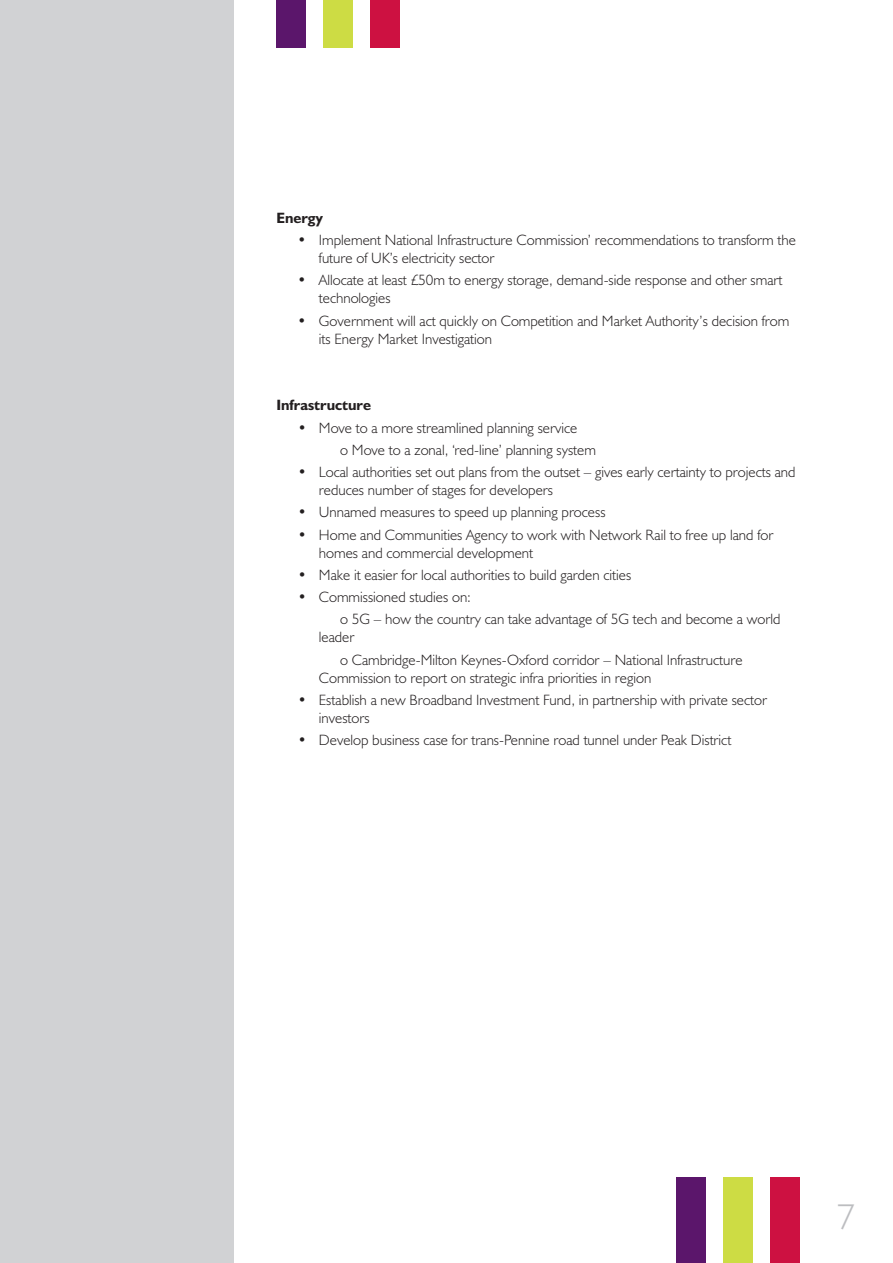
<style>
.page{position:relative;width:893px;height:1263px;background:#fff}
.page>*{position:absolute;margin:0;border:0;box-sizing:border-box;transform-origin:0 0}
.t1{font:300 36px "Humanist 521 BT";color:#bcbdc0}
.t2{font:300 15px/18px "Humanist 521 BT";color:#231f20}
.t3{font:700 15px "Humanist 521 BT";color:#231f20}
</style>
<div class="page">
<div style="left:276px;top:0;width:30px;height:48px;background:#5b166b"></div>
<div style="left:323px;top:0;width:30px;height:48px;background:#cddc44"></div>
<div style="left:370px;top:0;width:30px;height:48px;background:#cd1141"></div>
<div style="left:676px;top:1178px;width:30px;height:85px;background:#5b166b"></div>
<div style="left:723px;top:1178px;width:30px;height:85px;background:#cddc44"></div>
<div style="left:770px;top:1178px;width:30px;height:85px;background:#cd1141"></div>
<div style="left:0;top:0;width:234px;height:1263px;background:#d1d2d4"></div>
<p class="t3" style="left:276px;top:213px;width:48px">Energy</p>
<p class="t2" style="left:319px;top:233px;width:479px;text-indent:-21px">• Implement National Infrastructure Commission’ recommendations to transform the future of UK’s electricity sector</p>
<p class="t2" style="left:319px;top:273px;width:465px;text-indent:-21px">• Allocate at least £50m to energy storage, demand-side response and other smart technologies</p>
<p class="t2" style="left:319px;top:313px;width:472px;text-indent:-21px">• Government will act quickly on Competition and Market Authority’s decision from its Energy Market Investigation</p>
<p class="t3" style="left:276px;top:400px;width:96px">Infrastructure</p>
<p class="t2" style="left:340px;top:418px;width:257px;line-height:22.2px;text-indent:-43px">• Move to a more streamlined planning service<br>o Move to a zonal, ‘red-line’ planning system</p>
<p class="t2" style="left:319px;top:465px;width:478px;text-indent:-21px">• Local authorities set out plans from the outset – gives early certainty to projects and reduces number of stages for developers</p>
<p class="t2" style="left:298px;top:505px;width:309px">• Unnamed measures to speed up planning process</p>
<p class="t2" style="left:319px;top:527px;width:456px;text-indent:-21px">• Home and Communities Agency to work with Network Rail to free up land for homes and commercial development</p>
<p class="t2" style="left:298px;top:567px;width:335px">• Make it easier for local authorities to build garden cities</p>
<p class="t2" style="left:340px;top:588px;width:442px;line-height:22.2px;text-indent:-43px">• Commissioned studies on:<br>o 5G – how the country can take advantage of 5G tech and become a world</p>
<p class="t2" style="left:340px;top:628px;width:404px;line-height:22.2px;text-indent:-21px">leader<br>o Cambridge-Milton Keynes-Oxford corridor – National Infrastructure</p>
<p class="t2" style="left:319px;top:670px;width:334px">Commission to report on strategic infra priorities in region</p>
<p class="t2" style="left:319px;top:692px;width:450px;text-indent:-21px">• Establish a new Broadband Investment Fund, in partnership with private sector investors</p>
<p class="t2" style="left:298px;top:733px;width:435px">• Develop business case for trans-Pennine road tunnel under Peak District</p>
<h1 class="t1" style="left:837px;top:1204px;width:20px">7</h1>
</div>
